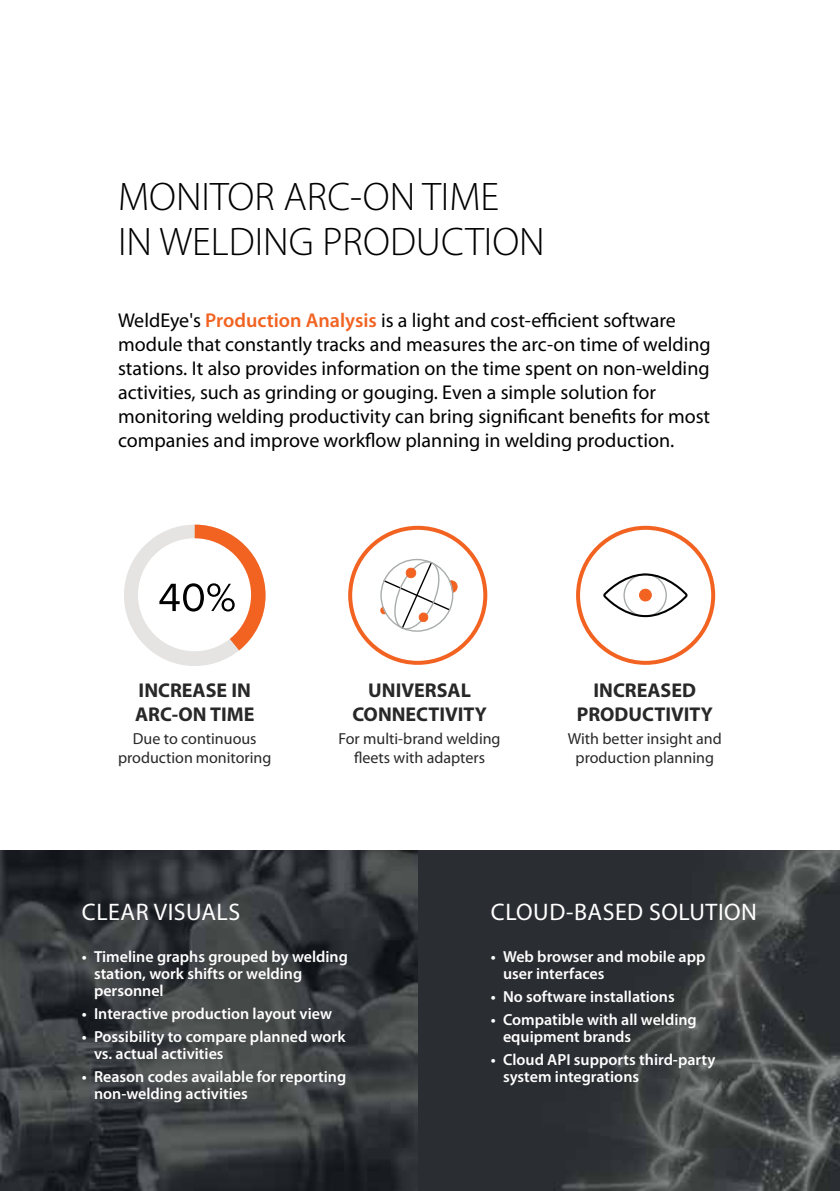
<style>
.page{position:relative;width:840px;height:1191px;background:#fff}
.page>*{position:absolute;margin:0;border:0;box-sizing:border-box;transform-origin:0 0}
.t1{font:300 40px/45.4px "Myriad Pro";color:#000}
.t2{font:24px "Myriad Pro";letter-spacing:.02em;color:#fff}
.t3{font:20px/24px "Myriad Pro";color:#000}
.t4{font:700 20px/24px "Myriad Pro";color:#292829;text-align:center}
.t5{font:600 16px/17px "Myriad Pro";color:#fff}
.t6{font:16px/19.2px "Myriad Pro";color:#292829;text-align:center}
.s1{font-weight:600;color:#f26322}
</style>
<div class="page">
<img style="left:0;top:850px;width:839px;height:341px">
<div style="left:124px;top:524px;width:141px;height:142px;background:#e5e4e2;border-radius:50%"></div>
<div style="left:138px;top:538px;width:113px;height:113px;background:#fff;border-radius:50%"></div>
<svg style="left:159px;top:524px;width:106px;height:126px"></svg>
<div style="left:348px;top:526px;width:139px;height:139px;border:4px solid #f26322;border-radius:50%"></div>
<div style="left:380px;top:606px;width:7px;height:8px;border:1px solid #f26322;border-radius:50%"></div>
<svg style="left:382px;top:558px;width:75px;height:73px"></svg>
<div style="left:406px;top:568px;width:9px;height:9px;background:#f26322;border-radius:50%"></div>
<div style="left:405px;top:568px;width:11px;height:10px;border:1px solid #f26322;border-radius:50%"></div>
<div style="left:419px;top:613px;width:8px;height:8px;background:#f26322;border-radius:50%"></div>
<div style="left:418px;top:612px;width:10px;height:10px;border:1px solid #f26322;border-radius:50%"></div>
<div style="left:380px;top:559px;width:73px;height:73px;border:1px solid #a9acac;border-radius:50%"></div>
<svg style="left:604px;top:573px;width:83px;height:45px"></svg>
<div style="left:639px;top:589px;width:12px;height:12px;background:#f26322;border-radius:50%"></div>
<div style="left:638px;top:589px;width:13px;height:12px;border:1px solid #f26322;border-radius:50%"></div>
<div style="left:575px;top:526px;width:139px;height:139px;border:4px solid #f26322;border-radius:50%"></div>
<h1 class="t1" style="left:118px;top:173px;width:428px">MONITOR ARC-ON TIME<br>IN WELDING PRODUCTION</h1>
<p class="t3" style="left:118px;top:308px;width:594px">WeldEye's <span class="s1">Production Analysis</span> is a light and cost-efficient software module that constantly tracks and measures the arc-on time of welding stations. It also provides information on the time spent on non-welding activities, such as grinding or gouging. Even a simple solution for monitoring welding productivity can bring significant benefits for most companies and improve workflow planning in welding production.</p>
<p class="t4" style="left:135px;top:677px;width:121px;text-align:left">INCREASE IN<br>ARC-ON TIME</p>
<p class="t6" style="left:118px;top:729px;width:155px">Due to continuous production monitoring</p>
<p class="t4" style="left:352px;top:677px;width:136px">UNIVERSAL<br>CONNECTIVITY</p>
<p class="t6" style="left:338px;top:729px;width:163px">For multi-brand welding fleets with adapters</p>
<p class="t4" style="left:576px;top:677px;width:137px">INCREASED<br>PRODUCTIVITY</p>
<p class="t6" style="left:567px;top:729px;width:155px">With better insight and production planning</p>
<p class="t2" style="left:82px;top:896px;width:160px">CLEAR VISUALS</p>
<p class="t5" style="left:94px;top:947px;width:255px;text-indent:-12px">• Timeline graphs grouped by welding station, work shifts or welding personnel</p>
<p class="t5" style="left:82px;top:1004px;width:251px">• Interactive production layout view</p>
<p class="t5" style="left:94px;top:1027px;width:253px;text-indent:-12px">• Possibility to compare planned work vs. actual activities</p>
<p class="t5" style="left:94px;top:1067px;width:254px;text-indent:-12px">• Reason codes available for reporting non-welding activities</p>
<p class="t2" style="left:490px;top:896px;width:267px">CLOUD-BASED SOLUTION</p>
<p class="t5" style="left:502px;top:947px;width:204px;text-indent:-12px">• Web browser and mobile app user interfaces</p>
<p class="t5" style="left:490px;top:987px;width:185px">• No software installations</p>
<p class="t5" style="left:502px;top:1010px;width:195px;text-indent:-12px">• Compatible with all welding equipment brands</p>
<p class="t5" style="left:502px;top:1050px;width:214px;text-indent:-12px">• Cloud API supports third-party system integrations</p>
</div>
